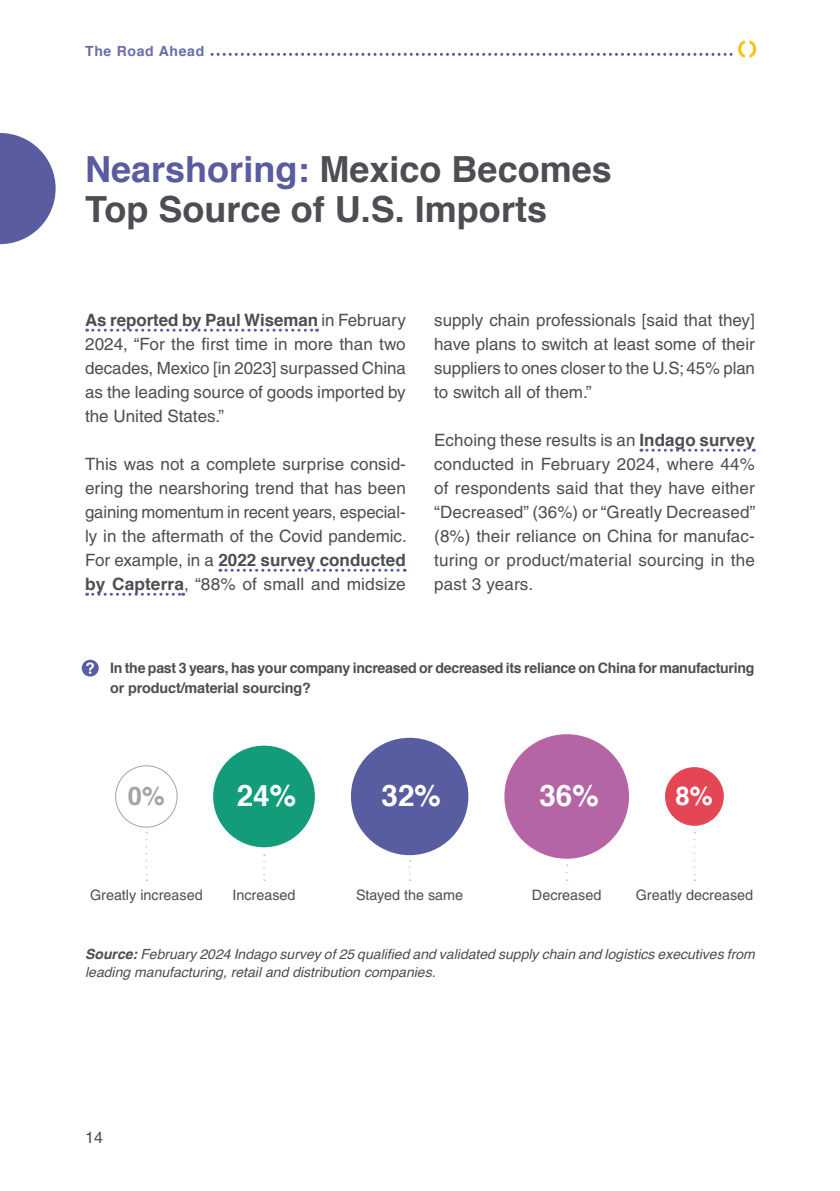
<style>
.page{position:relative;width:840px;height:1191px;background:#fff}
.page>*{position:absolute;margin:0;border:0;box-sizing:border-box;transform-origin:0 0}
.t1{font:700 36px/40px "Helvetica";color:#4d4e53}
.t2{font:700 29.6px "Helvetica";color:#fff}
.t3{font:700 25.8px "Helvetica";color:#fff}
.t4{font:700 25.4px "Helvetica";color:#a6a2a5}
.t5{font:17px/24px "Helvetica";color:#4d4e53;text-align:justify}
.t6{font:16px "Helvetica";color:#4d4e53}
.t7{font:700 14.4px/20px "Helvetica";letter-spacing:-.02em;color:#4d4e53}
.t8{font:14.4px "Helvetica";color:#4e4e53}
.t9{font:italic 14px/18px "Helvetica";color:#4d4e53}
.t10{font:700 14px "Helvetica";letter-spacing:.05em;color:#6a6caa}
.s1{color:#595ca1}
.s2{font-weight:700}
</style>
<div class="page">
<svg style="left:87px;top:329px;width:230px;height:3px"></svg>
<svg style="left:220px;top:569px;width:185px;height:3px"></svg>
<svg style="left:87px;top:593px;width:96px;height:3px"></svg>
<svg style="left:640px;top:449px;width:114px;height:3px"></svg>
<div style="left:115px;top:765px;width:62px;height:62px;border:1px solid #a6a2a5;border-radius:50%"></div>
<div style="left:213px;top:745px;width:102px;height:102px;background:#129c79;border-radius:50%"></div>
<div style="left:351px;top:737px;width:117px;height:118px;background:#585da2;border-radius:50%"></div>
<div style="left:504px;top:734px;width:124px;height:124px;background:#b564a6;border-radius:50%"></div>
<div style="left:664px;top:767px;width:59px;height:59px;background:#e44655;border-radius:50%"></div>
<svg style="left:145px;top:839px;width:2px;height:42px"></svg>
<svg style="left:263px;top:854px;width:2px;height:27px"></svg>
<svg style="left:693px;top:839px;width:2px;height:42px"></svg>
<svg style="left:0;top:133px;width:56px;height:111px"></svg>
<svg style="left:82px;top:659px;width:17px;height:17px"></svg>
<svg style="left:210px;top:41px;width:545px;height:17px"></svg>
<p class="t10" style="left:85px;top:39px;width:121px">The Road Ahead</p>
<h1 class="t1" style="left:85px;top:150px;width:528px"><span class="s1">Nearshoring:</span> Mexico Becomes<br>Top Source of U.S. Imports</h1>
<p class="t5" style="left:85px;top:308px;width:322px"><span class="s2">As reported by Paul Wiseman</span> in February 2024, “For the first time in more than two decades, Mexico [in 2023] surpassed China as the leading source of goods imported by the United States.”</p>
<p class="t5" style="left:85px;top:452px;width:323px">This was not a complete surprise consid&shy;ering the nearshoring trend that has been gaining momentum in recent years, especial&shy;ly in the aftermath of the Covid pandemic.<br>For example, in a <span class="s2">2022 survey conducted by Capterra</span>, “88% of small and midsize</p>
<p class="t5" style="left:434px;top:308px;width:322px">supply chain professionals [said that they] have plans to switch at least some of their suppliers to ones closer to the U.S; 45% plan to switch all of them.”</p>
<p class="t5" style="left:434px;top:428px;width:322px">Echoing these results is an <span class="s2">Indago survey </span>conducted in February 2024, where 44% of respondents said that they have either “Decreased” (36%) or “Greatly Decreased” (8%) their reliance on China for manufac&shy;turing or product/material sourcing in the past 3 years.</p>
<p class="t7" style="left:110px;top:658px;width:645px">In the past 3 years, has your company increased or decreased its reliance on China for manufacturing or product/material sourcing?</p>
<h3 class="t4" style="left:128px;top:776px;width:38px">0%</h3>
<h2 class="t2" style="left:237px;top:772px;width:61px">24%</h2>
<h2 class="t2" style="left:381px;top:772px;width:61px">32%</h2>
<h2 class="t2" style="left:539px;top:772px;width:61px">36%</h2>
<h3 class="t3" style="left:675px;top:775px;width:39px">8%</h3>
<p class="t8" style="left:90px;top:887px;width:114px">Greatly increased</p>
<p class="t8" style="left:232px;top:887px;width:65px">Increased</p>
<p class="t8" style="left:356px;top:887px;width:109px">Stayed the same</p>
<p class="t8" style="left:531px;top:887px;width:71px">Decreased</p>
<p class="t8" style="left:635px;top:887px;width:119px">Greatly decreased</p>
<p class="t9" style="left:85px;top:945px;width:670px"><span class="s2">Source:</span> February 2024 Indago survey of 25 qualified and validated supply chain and logistics executives from leading manufacturing, retail and distribution companies.</p>
<p class="t6" style="left:85px;top:1127px;width:19px">14</p>
</div>
